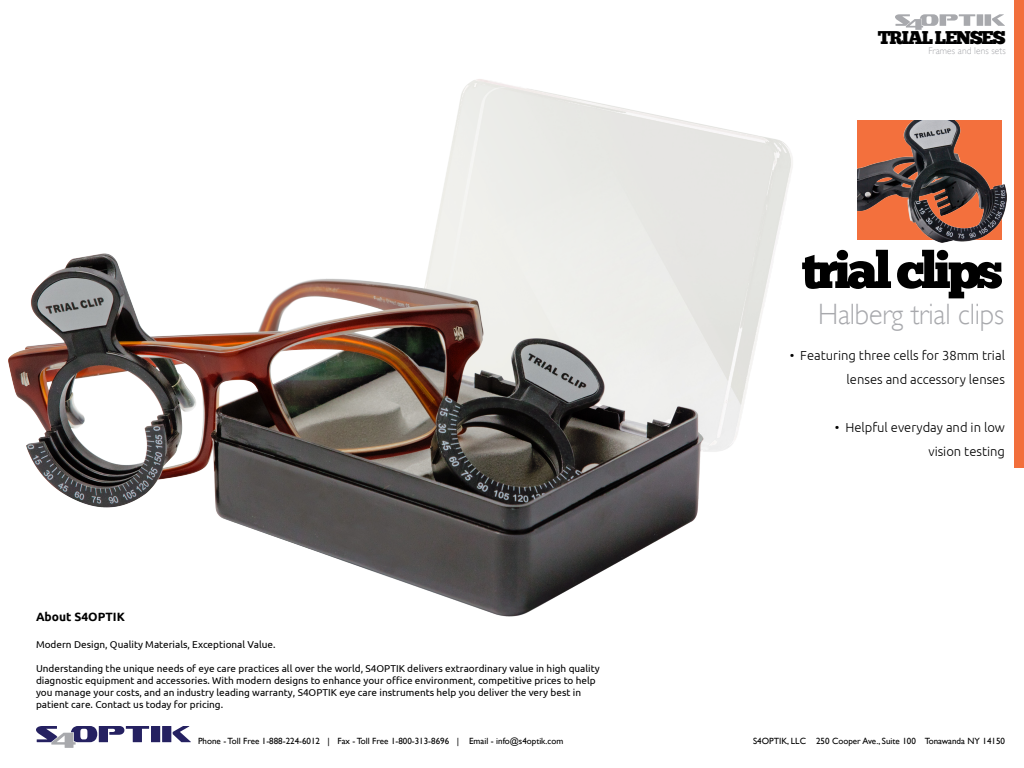
<style>
.page{position:relative;width:1024px;height:768px;background:#fff}
.page>*{position:absolute;margin:0;border:0;box-sizing:border-box;transform-origin:0 0}
.t1{font:51px "Chunk Five Ex";letter-spacing:-.075em;color:#000}
.t2{font:300 29.4px "Gill Sans";letter-spacing:-.005em;color:#a8a9ad;scale:.95 1}
.t3{font:18.4px "Chunk Five Ex";letter-spacing:-.075em;color:#000}
.t4{font:300 13px "Ubuntu";color:#000}
.t5{font:700 12px "Ubuntu";color:#000}
.t6{font:10px/12px "Ubuntu";color:#000}
.t7{font:300 9.8px "Gill Sans";letter-spacing:.01em;color:#a8a9ad;scale:.95 1}
.t8{font:9px "Gill Sans";color:#000}
</style>
<div class="page">
<img style="left:8px;top:79px;width:785px;height:538px">
<img style="left:857px;top:120px;width:150px;height:123px">
<div style="left:151px;top:726px;width:9px;height:16px;background:#252161"></div>
<svg style="left:173px;top:726px;width:18px;height:16px"></svg>
<div style="left:162px;top:726px;width:9px;height:16px;background:#252161"></div>
<svg style="left:36px;top:726px;width:113px;height:22px"></svg>
<div style="left:977px;top:14px;width:6px;height:12px;background:#a8a9ad"></div>
<svg style="left:992px;top:14px;width:13px;height:12px"></svg>
<div style="left:985px;top:14px;width:6px;height:12px;background:#a8a9ad"></div>
<svg style="left:895px;top:14px;width:80px;height:16px"></svg>
<div style="left:1014px;top:0;width:10px;height:468px;background:#f26f3c"></div>
<h3 class="t3" style="left:878px;top:24px;width:129px">TRIAL LENSES</h3>
<p class="t7" style="left:928px;top:45px;width:83px">Frames and lens sets</p>
<p class="t1" style="left:801px;top:232px;width:203px">trial clips</p>
<p class="t2" style="left:818px;top:297px;width:197px">Halberg trial clips</p>
<p class="t5" style="left:36px;top:610px;width:90px">About S4OPTIK</p>
<p class="t6" style="left:36px;top:638px;width:241px">Modern Design, Quality Materials, Exceptional Value.</p>
<p class="t6" style="left:36px;top:662px;width:565px">Understanding the unique needs of eye care practices all over the world, S4OPTIK delivers extraordinary value in high quality diagnostic equipment and accessories. With modern designs to enhance your office environment, competitive prices to help you manage your costs, and an industry leading warranty, S4OPTIK eye care instruments help you deliver the very best in patient care. Contact us today for pricing.</p>
<p class="t4" style="left:790px;top:348px;width:217px">• Featuring three cells for 38mm trial</p>
<p class="t4" style="left:847px;top:372px;width:160px">lenses and accessory lenses</p>
<p class="t4" style="left:835px;top:420px;width:172px">• Helpful everyday and in low</p>
<p class="t4" style="left:928px;top:444px;width:78px">vision testing</p>
<p class="t8" style="left:198px;top:736px;width:367px">Phone - Toll Free 1-888-224-6012 | Fax - Toll Free 1-800-313-8696 | Email - info@s4optik.com</p>
<p class="t8" style="left:753px;top:736px;width:253px">S4OPTIK, LLC 250 Cooper Ave., Suite 100 Tonawanda NY 14150</p>
</div>
